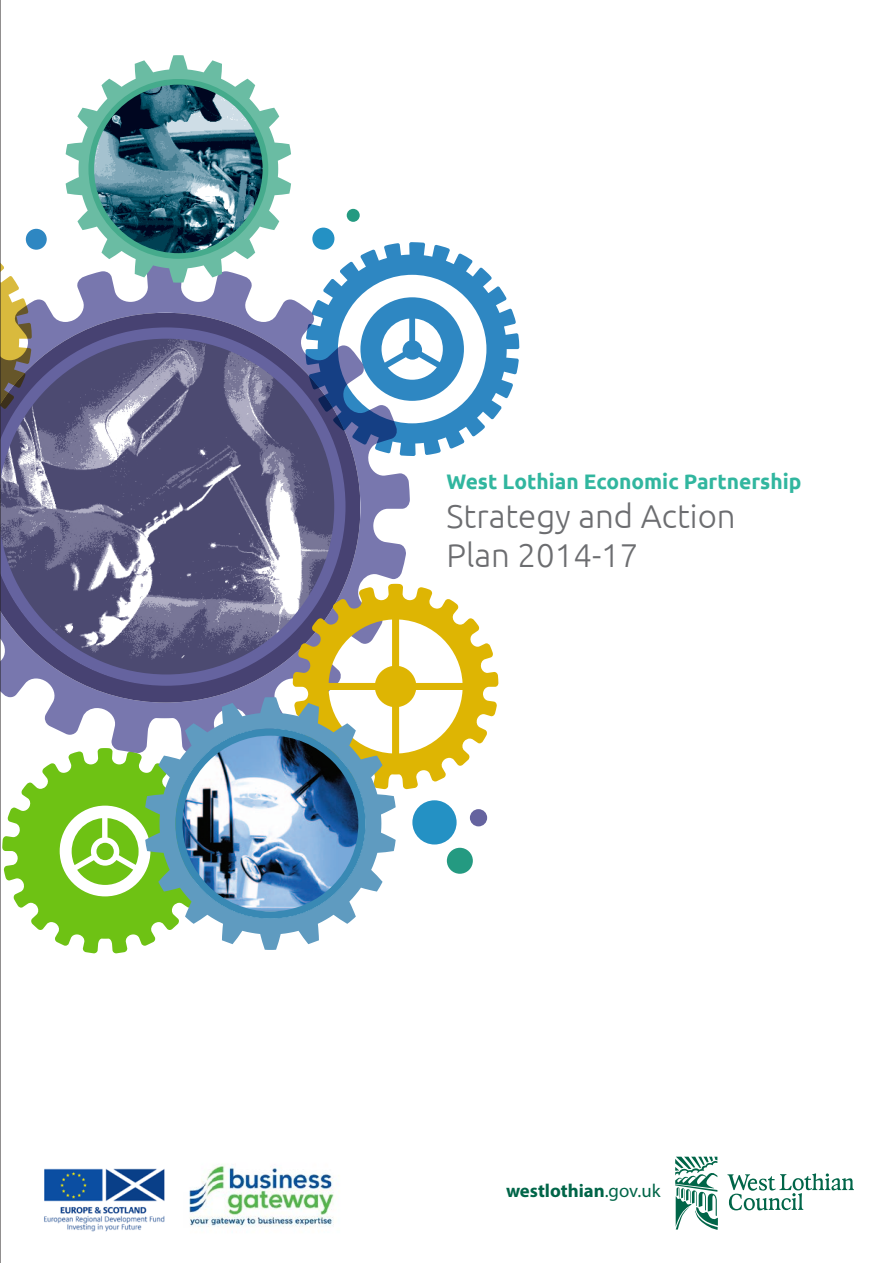
<style>
.page{position:relative;width:893px;height:1263px;background:#fff}
.page>*{position:absolute;margin:0;border:0;box-sizing:border-box;transform-origin:0 0}
.t1{font:300 33px/39.6px "Ubuntu";color:#6c6d70}
.t2{font:700 21px "Ubuntu";color:#31b69f}
.t3{font:700 18.75px "Myriad Pro";color:#006548}
.s1{font-weight:400}
</style>
<div class="page">
<img style="left:189px;top:1164px;width:145px;height:63px">
<img style="left:44px;top:1168px;width:121px;height:64px">
<svg style="left:32px;top:283px;width:378px;height:301px;fill:#7877ae"></svg>
<svg style="left:1px;top:313px;width:359px;height:380px;background:#696696"></svg>
<svg style="left:305px;top:242px;width:214px;height:214px"></svg>
<svg style="left:2px;top:584px;width:496px;height:369px"></svg>
<svg style="left:1px;top:232px;width:31px;height:95px"></svg>
<div style="left:470px;top:809px;width:17px;height:17px;background:#65639f;border-radius:50%"></div>
<div style="left:26px;top:229px;width:21px;height:21px;background:#2e87c2;border-radius:50%"></div>
<svg style="left:66px;top:55px;width:225px;height:228px"></svg>
<div style="left:412px;top:800px;width:45px;height:44px;background:#2491c4;border-radius:50%"></div>
<div style="left:447px;top:848px;width:26px;height:26px;background:#249a81;border-radius:13px"></div>
<svg style="left:1px;top:327px;width:344px;height:359px;background:#6c6a8b"></svg>
<div style="left:312px;top:228px;width:22px;height:22px;background:#2491c4;border-radius:50%"></div>
<svg style="left:347px;top:209px;width:13px;height:13px"></svg>
<img style="left:91px;top:82px;width:172px;height:174px">
<div style="left:88px;top:79px;width:180px;height:180px;border:6px solid #45ab8c;border-radius:50%"></div>
<hr style="left:0;top:0;width:1px;height:1263px;background:#231f20">
<svg style="left:675px;top:1157px;width:43px;height:73px"></svg>
<svg style="left:727px;top:1173px;width:127px;height:37px"></svg>
<p class="t2" style="left:446px;top:468px;width:357px">West Lothian Economic Partnership</p>
<p class="t1" style="left:446px;top:495px;width:291px">Strategy and Action<br>Plan 2014-17</p>
<p class="t3" style="left:506px;top:1178px;width:156px">westlothian<span class="s1">.gov.uk</span></p>
</div>
